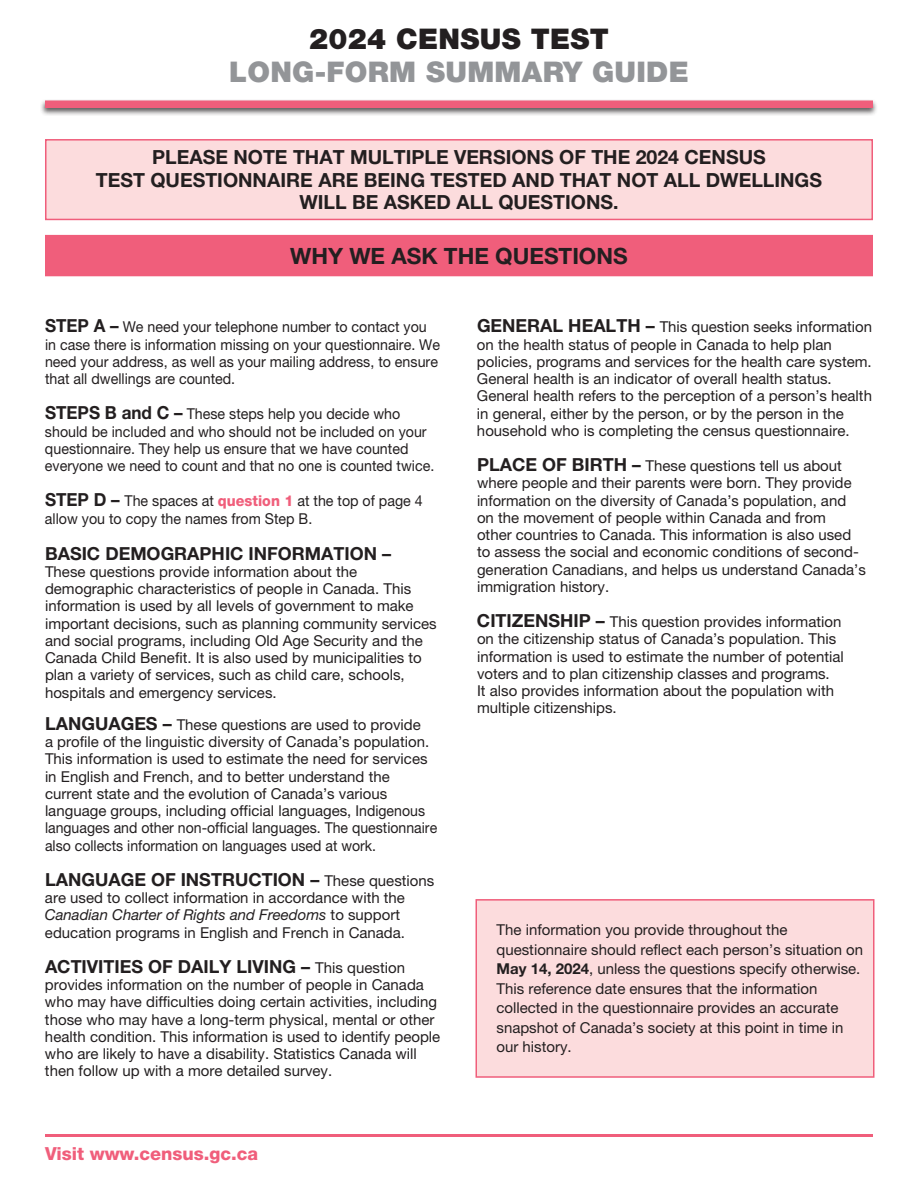
<style>
.page{position:relative;width:918px;height:1179px;background:#fff}
.page>*{position:absolute;margin:0;border:0;box-sizing:border-box;transform-origin:0 0}
.t1{font:900 28.5px "Helvetica Neue LT Pro";letter-spacing:.01em;color:#939598}
.t2{font:900 28.5px "Helvetica Neue LT Pro";letter-spacing:.01em;color:#231f20}
.t3{font:700 22.5px "Helvetica Neue LT Pro";color:#231f20}
.t4{font:700 19.5px/22.5px "Helvetica Neue LT Pro";color:#231f20;text-align:center}
.t5{font:700 18px "Helvetica Neue LT Pro";color:#231f20}
.t6{font:800 18px "Helvetica Neue LT Pro";color:#f05e7b}
.t7{font:15px/17.2px "Helvetica Neue LT Pro";color:#231f20}
.t8{font:15px/17.2px "Helvetica Neue LT Pro";color:#231f20;scale:.95 1}
.s1{font-weight:700;font-size:18px}
.s2{font-weight:800;color:#f05e7b}
.s3{font-weight:400;font-size:15px}
.s4{font-style:italic}
.s5{font-weight:700}
</style>
<div class="page">
<div style="left:40px;top:98px;width:838px;height:18px;background:#231f20;opacity:.75"></div>
<div style="left:45px;top:100px;width:828px;height:8px;background:#f05e7b"></div>
<hr style="left:45px;top:1134px;width:828px;height:3px;background:#f05e7b">
<div style="left:476px;top:900px;width:398px;height:177px;background:#fcdcdd"></div>
<div style="left:476px;top:899px;width:398px;height:179px;border:2px solid #f05e7b"></div>
<div style="left:46px;top:140px;width:826px;height:79px;background:#fcdcdd"></div>
<div style="left:45px;top:139px;width:828px;height:81px;border:2px solid #f05e7b"></div>
<div style="left:46px;top:236px;width:826px;height:40px;background:#f05e7b"></div>
<div style="left:45px;top:235px;width:828px;height:41px;border:2px solid #f05e7b"></div>
<h1 class="t2" style="left:309px;top:22px;width:301px">2024 CENSUS TEST</h1>
<h1 class="t1" style="left:229px;top:55px;width:461px">LONG-FORM SUMMARY GUIDE</h1>
<h3 class="t4" style="left:96px;top:145px;width:728px">PLEASE NOTE THAT MULTIPLE VERSIONS OF THE 2024 CENSUS<br>TEST QUESTIONNAIRE ARE BEING TESTED AND THAT NOT ALL DWELLINGS<br>WILL BE ASKED ALL QUESTIONS.</h3>
<h2 class="t3" style="left:290px;top:242px;width:339px">WHY WE ASK THE QUESTIONS</h2>
<p class="t8" style="left:45px;top:318px;width:417px"><span class="s1">STEP A –</span> We need your telephone number to contact you in case there is information missing on your questionnaire. We need your address, as well as your mailing address, to ensure that all dwellings are counted.</p>
<p class="t8" style="left:45px;top:405px;width:411px"><span class="s1">STEPS B and C –</span> These steps help you decide who should be included and who should not be included on your questionnaire. They help us ensure that we have counted everyone we need to count and that no one is counted twice.</p>
<p class="t8" style="left:45px;top:492px;width:399px"><span class="s1">STEP D –</span> The spaces at <span class="s2">question 1</span> at the top of page 4 allow you to copy the names from Step B.</p>
<p class="t5" style="left:45px;top:542px;width:348px">BASIC DEMOGRAPHIC INFORMATION –</p>
<p class="t7" style="left:45px;top:563px;width:393px">These questions provide information about the demographic characteristics of people in Canada. This information is used by all levels of government to make important decisions, such as planning community services and social programs, including Old Age Security and the Canada Child Benefit. It is also used by municipalities to plan a variety of services, such as child care, schools, hospitals and emergency services.</p>
<p class="t7" style="left:45px;top:716px;width:394px"><span class="s1">LANGUAGES –</span> These questions are used to provide<br>a profile of the linguistic diversity of Canada’s population.<br>This information is used to estimate the need for services in English and French, and to better understand the current state and the evolution of Canada’s various language groups, including official languages, Indigenous languages and other non-official languages. The questionnaire also collects information on languages used at work.</p>
<p class="t5" style="left:45px;top:868px;width:391px">LANGUAGE OF INSTRUCTION – <span class="s3">These questions</span></p>
<p class="t7" style="left:45px;top:889px;width:362px">are used to collect information in accordance with the<br><span class="s4">Canadian Charter of Rights and Freedoms</span> to support education programs in English and French in Canada.</p>
<p class="t5" style="left:45px;top:955px;width:362px">ACTIVITIES OF DAILY LIVING – <span class="s3">This question</span></p>
<p class="t7" style="left:45px;top:976px;width:397px">provides information on the number of people in Canada who may have difficulties doing certain activities, including those who may have a long-term physical, mental or other health condition. This information is used to identify people who are likely to have a disability. Statistics Canada will then follow up with a more detailed survey.</p>
<p class="t6" style="left:45px;top:1142px;width:215px">Visit www.census.gc.ca</p>
<p class="t7" style="left:477px;top:318px;width:397px"><span class="s1">GENERAL HEALTH –</span> This question seeks information on the health status of people in Canada to help plan policies, programs and services for the health care system.<br>General health is an indicator of overall health status.<br>General health refers to the perception of a person’s health in general, either by the person, or by the person in the household who is completing the census questionnaire.</p>
<p class="t7" style="left:477px;top:457px;width:390px"><span class="s1">PLACE OF BIRTH –</span> These questions tell us about where people and their parents were born. They provide information on the diversity of Canada’s population, and on the movement of people within Canada and from<br>other countries to Canada. This information is also used to assess the social and economic conditions of second&shy;generation Canadians, and helps us understand Canada’s immigration history.</p>
<p class="t7" style="left:477px;top:613px;width:368px"><span class="s1">CITIZENSHIP –</span> This question provides information on the citizenship status of Canada’s population. This information is used to estimate the number of potential voters and to plan citizenship classes and programs.<br>It also provides information about the population with multiple citizenships.</p>
<p class="t7" style="left:496px;top:920px;width:368px;line-height:19.5px">The information you provide throughout the questionnaire should reflect each person’s situation on <span class="s5">May 14, 2024</span>, unless the questions specify otherwise.<br>This reference date ensures that the information collected in the questionnaire provides an accurate snapshot of Canada’s society at this point in time in our history.</p>
</div>
